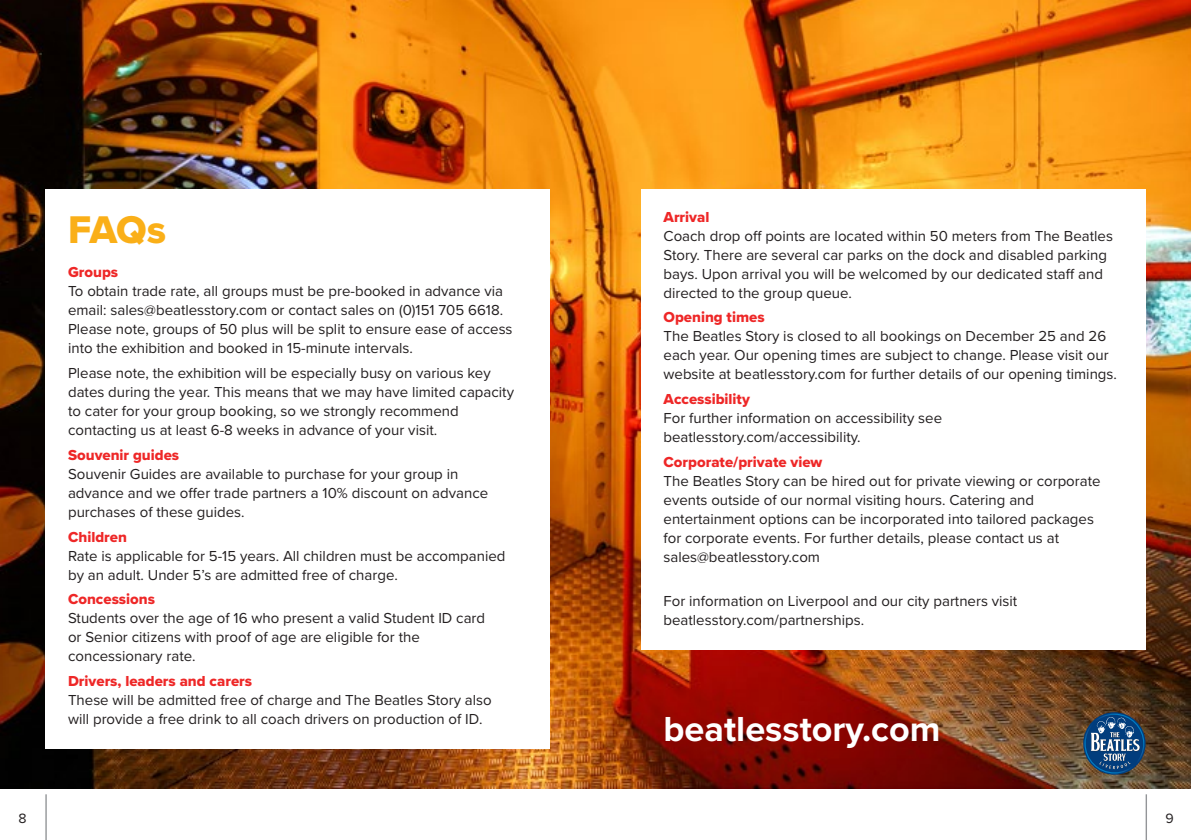
<style>
.page{position:relative;width:1191px;height:840px;background:#fff}
.page>*{position:absolute;margin:0;border:0;box-sizing:border-box;transform-origin:0 0}
.t1{font:40px "Proxima Nova Extrabld";color:#faaf18}
.t2{font:700 36px "Proxima Nova";color:#fff}
.t3{font:15px/19px "Proxima Nova";color:#231f20}
.t4{font:15px "Proxima Nova Extrabld";color:#ee2727}
.t5{font:14px "Proxima Nova";color:#231f20}
</style>
<div class="page">
<img style="left:0;top:0;width:1191px;height:788px">
<div style="left:45px;top:189px;width:505px;height:559px;background:#fff"></div>
<div style="left:641px;top:189px;width:504px;height:460px;background:#fff"></div>
<svg style="left:1084px;top:713px;width:60px;height:60px;background:#3d6083"></svg>
<hr style="left:1145px;top:793px;width:2px;height:46px;background:#939598">
<hr style="left:45px;top:793px;width:2px;height:46px;background:#939598">
<p class="t1" style="left:68px;top:200px;width:99px">FAQs</p>
<p class="t4" style="left:68px;top:261px;width:52px">Groups</p>
<p class="t3" style="left:68px;top:281px;width:446px">To obtain trade rate, all groups must be pre-booked in advance via email: sales@beatlesstory.com or contact sales on (0)151 705 6618.<br>Please note, groups of 50 plus will be split to ensure ease of access into the exhibition and booked in 15-minute intervals.</p>
<p class="t3" style="left:68px;top:363px;width:447px">Please note, the exhibition will be especially busy on various key dates during the year. This means that we may have limited capacity to cater for your group booking, so we strongly recommend contacting us at least 6-8 weeks in advance of your visit.</p>
<p class="t4" style="left:68px;top:443px;width:113px">Souvenir guides</p>
<p class="t3" style="left:68px;top:463px;width:422px">Souvenir Guides are available to purchase for your group in advance and we offer trade partners a 10% discount on advance purchases of these guides.</p>
<p class="t4" style="left:68px;top:525px;width:60px">Children</p>
<p class="t3" style="left:68px;top:545px;width:439px">Rate is applicable for 5-15 years. All children must be accompanied by an adult. Under 5’s are admitted free of charge.</p>
<p class="t4" style="left:68px;top:588px;width:88px">Concessions</p>
<p class="t3" style="left:68px;top:608px;width:419px">Students over the age of 16 who present a valid Student ID card or Senior citizens with proof of age are eligible for the concessionary rate.</p>
<p class="t4" style="left:68px;top:669px;width:185px">Drivers, leaders and carers</p>
<p class="t3" style="left:68px;top:689px;width:425px">These will be admitted free of charge and The Beatles Story also will provide a free drink to all coach drivers on production of ID.</p>
<p class="t4" style="left:663px;top:205px;width:47px">Arrival</p>
<p class="t3" style="left:663px;top:225px;width:451px">Coach drop off points are located within 50 meters from The Beatles Story. There are several car parks on the dock and disabled parking bays. Upon arrival you will be welcomed by our dedicated staff and directed to the group queue.</p>
<p class="t4" style="left:663px;top:306px;width:103px">Opening times</p>
<p class="t3" style="left:663px;top:326px;width:455px">The Beatles Story is closed to all bookings on December 25 and 26 each year. Our opening times are subject to change. Please visit our website at beatlesstory.com for further details of our opening timings.</p>
<p class="t4" style="left:663px;top:387px;width:88px">Accessibility</p>
<p class="t3" style="left:663px;top:407px;width:280px">For further information on accessibility see beatlesstory.com/accessibility.</p>
<p class="t4" style="left:663px;top:450px;width:160px">Corporate/private view</p>
<p class="t3" style="left:663px;top:470px;width:438px">The Beatles Story can be hired out for private viewing or corporate events outside of our normal visiting hours. Catering and entertainment options can be incorporated into tailored packages for corporate events. For further details, please contact us at sales@beatlesstory.com</p>
<p class="t3" style="left:663px;top:590px;width:355px">For information on Liverpool and our city partners visit beatlesstory.com/partnerships.</p>
<p class="t2" style="left:663px;top:706px;width:278px">beatlesstory.com</p>
<p class="t5" style="left:19px;top:807px;width:10px">8</p>
<p class="t5" style="left:1165px;top:807px;width:10px">9</p>
</div>
